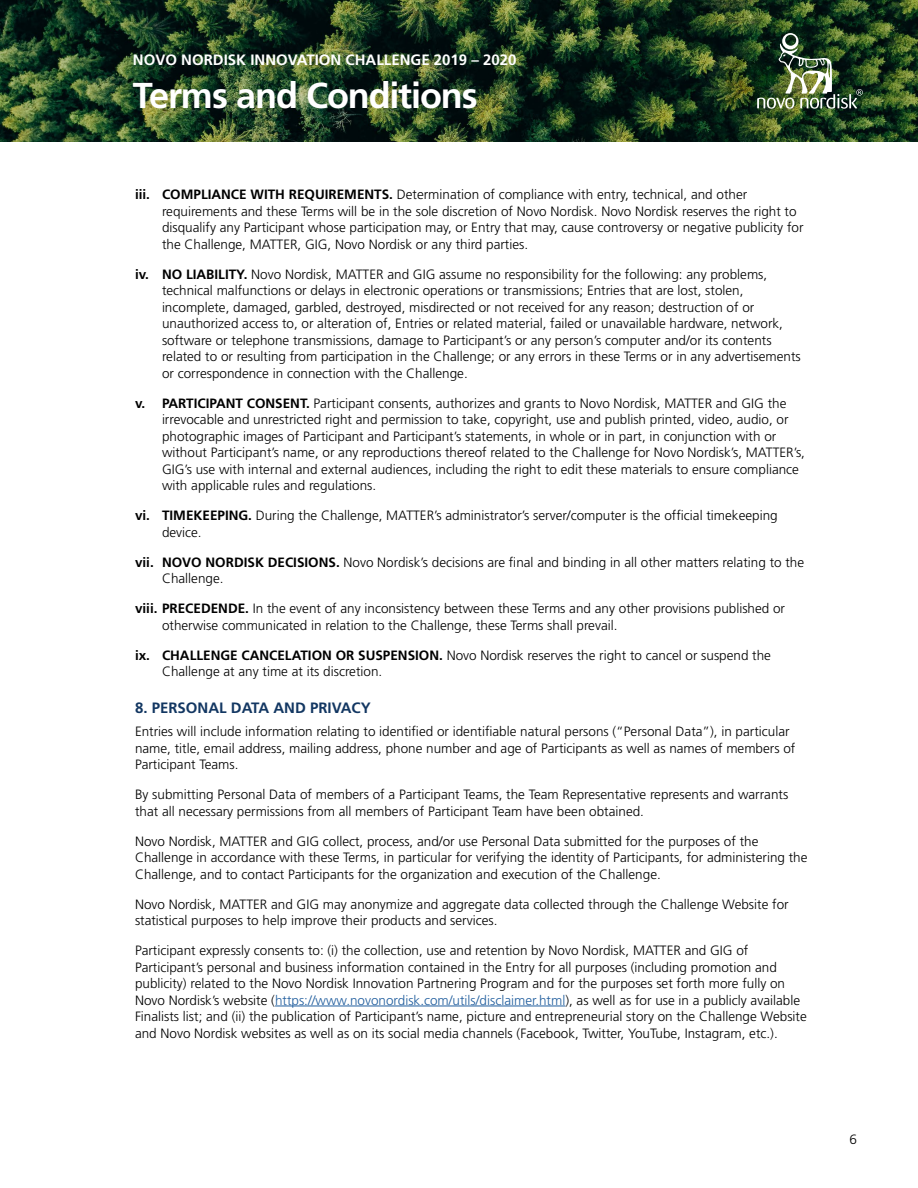
<style>
.page{position:relative;width:918px;height:1188px;background:#fff}
.page>*{position:absolute;margin:0;border:0;box-sizing:border-box;transform-origin:0 0}
.t1{font:700 36px "Frutiger";letter-spacing:-.03em;color:#fff}
.t2{font:700 15px "Frutiger";color:#fff}
.t3{font:700 15px "Frutiger";color:#133762}
.t4{font:300 13.5px/16.5px "Frutiger";color:#000}
.s1{font-weight:700}
.s2{color:#215e9e}
</style>
<div class="page">
<img style="left:0;top:0;width:918px;height:142px">
<img style="left:757px;top:33px;width:106px;height:76px">
<hr style="left:275px;top:1006px;width:290px;height:1px;background:#215e9e">
<p class="t2" style="left:133px;top:50px;width:385px">NOVO NORDISK INNOVATION CHALLENGE 2019 – 2020</p>
<h1 class="t1" style="left:133px;top:74px;width:347px">Terms and Conditions</h1>
<p class="t4" style="left:162px;top:186px;width:643px;text-indent:-27px"><span class="s1">iii. COMPLIANCE WITH REQUIREMENTS.</span> Determination of compliance with entry, technical, and other requirements and these Terms will be in the sole discretion of Novo Nordisk. Novo Nordisk reserves the right to disqualify any Participant whose participation may, or Entry that may, cause controversy or negative publicity for the Challenge, MATTER, GIG, Novo Nordisk or any third parties.</p>
<p class="t4" style="left:162px;top:266px;width:640px;text-indent:-27px"><span class="s1">iv. NO LIABILITY.</span> Novo Nordisk, MATTER and GIG assume no responsibility for the following: any problems, technical malfunctions or delays in electronic operations or transmissions; Entries that are lost, stolen, incomplete, damaged, garbled, destroyed, misdirected or not received for any reason; destruction of or unauthorized access to, or alteration of, Entries or related material, failed or unavailable hardware, network, software or telephone transmissions, damage to Participant’s or any person’s computer and/or its contents related to or resulting from participation in the Challenge; or any errors in these Terms or in any advertisements or correspondence in connection with the Challenge.</p>
<p class="t4" style="left:162px;top:395px;width:645px;text-indent:-27px"><span class="s1">v. PARTICIPANT CONSENT.</span> Participant consents, authorizes and grants to Novo Nordisk, MATTER and GIG the irrevocable and unrestricted right and permission to take, copyright, use and publish printed, video, audio, or photographic images of Participant and Participant’s statements, in whole or in part, in conjunction with or without Participant’s name, or any reproductions thereof related to the Challenge for Novo Nordisk’s, MATTER’s, GIG’s use with internal and external audiences, including the right to edit these materials to ensure compliance with applicable rules and regulations.</p>
<p class="t4" style="left:162px;top:507px;width:617px;text-indent:-27px"><span class="s1">vi. TIMEKEEPING.</span> During the Challenge, MATTER’s administrator’s server/computer is the official timekeeping device.</p>
<p class="t4" style="left:162px;top:554px;width:644px;text-indent:-27px"><span class="s1">vii. NOVO NORDISK DECISIONS.</span> Novo Nordisk’s decisions are final and binding in all other matters relating to the<br>Challenge.</p>
<p class="t4" style="left:162px;top:600px;width:625px;text-indent:-27px"><span class="s1">viii. PRECEDENDE.</span> In the event of any inconsistency between these Terms and any other provisions published or otherwise communicated in relation to the Challenge, these Terms shall prevail.</p>
<p class="t4" style="left:162px;top:647px;width:611px;text-indent:-27px"><span class="s1">ix. CHALLENGE CANCELATION OR SUSPENSION.</span> Novo Nordisk reserves the right to cancel or suspend the<br>Challenge at any time at its discretion.</p>
<p class="t3" style="left:135px;top:699px;width:237px">8. PERSONAL DATA AND PRIVACY</p>
<p class="t4" style="left:135px;top:723px;width:662px">Entries will include information relating to identified or identifiable natural persons (“Personal Data”), in particular name, title, email address, mailing address, phone number and age of Participants as well as names of members of<br>Participant Teams.</p>
<p class="t4" style="left:135px;top:786px;width:655px">By submitting Personal Data of members of a Participant Teams, the Team Representative represents and warrants that all necessary permissions from all members of Participant Team have been obtained.</p>
<p class="t4" style="left:135px;top:833px;width:674px">Novo Nordisk, MATTER and GIG collect, process, and/or use Personal Data submitted for the purposes of the<br>Challenge in accordance with these Terms, in particular for verifying the identity of Participants, for administering the<br>Challenge, and to contact Participants for the organization and execution of the Challenge.</p>
<p class="t4" style="left:135px;top:896px;width:655px">Novo Nordisk, MATTER and GIG may anonymize and aggregate data collected through the Challenge Website for statistical purposes to help improve their products and services.</p>
<p class="t4" style="left:135px;top:942px;width:673px">Participant expressly consents to: (i) the collection, use and retention by Novo Nordisk, MATTER and GIG of Participant’s personal and business information contained in the Entry for all purposes (including promotion and publicity) related to the Novo Nordisk Innovation Partnering Program and for the purposes set forth more fully on Novo Nordisk’s website (<span class="s2">https://www.novonordisk.com/utils/disclaimer.html</span>), as well as for use in a publicly available Finalists list; and (ii) the publication of Participant’s name, picture and entrepreneurial story on the Challenge Website and Novo Nordisk websites as well as on its social media channels (Facebook, Twitter, YouTube, Instagram, etc.).</p>
<p class="t4" style="left:849px;top:1131px;width:9px">6</p>
</div>
